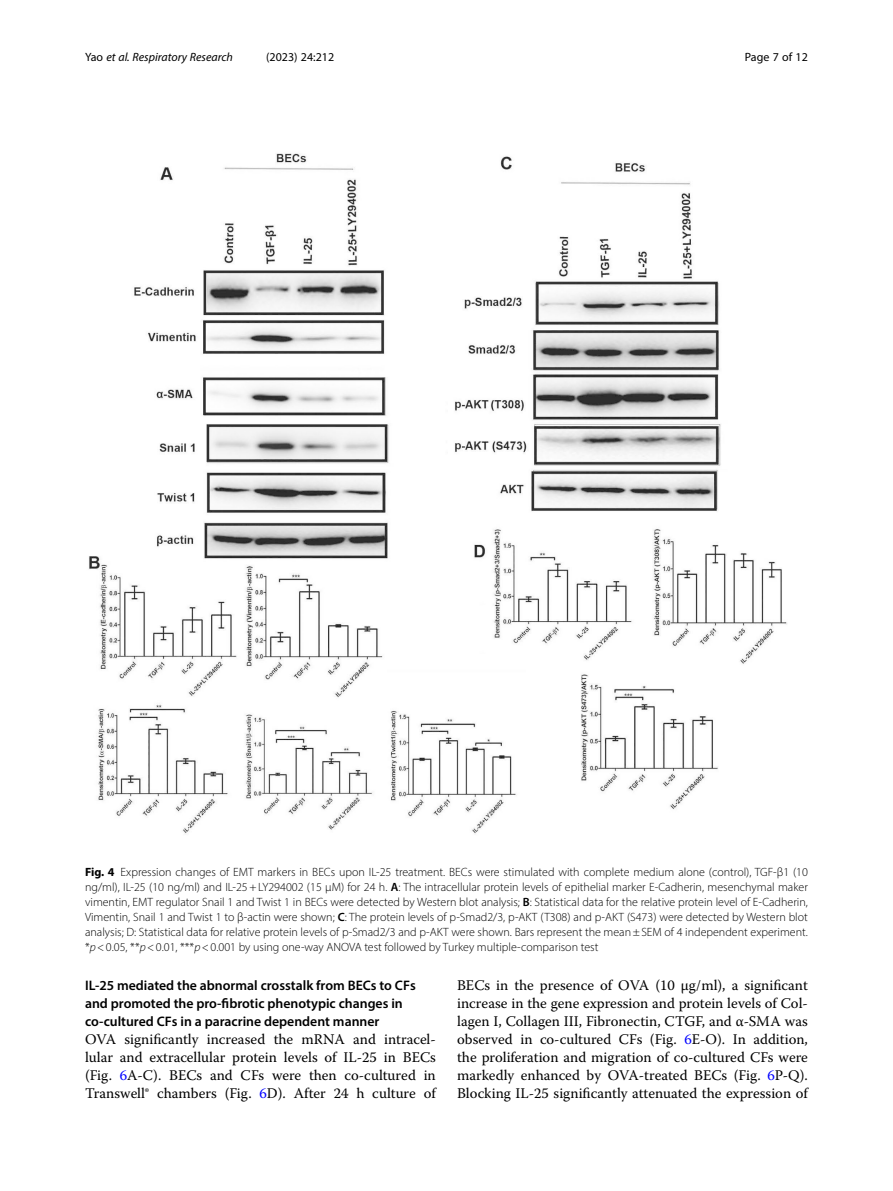
<style>
.page{position:relative;width:893px;height:1191px;background:#fff}
.page>*{position:absolute;margin:0;border:0;box-sizing:border-box;transform-origin:0 0}
.Body_Text{font:14.7px/18px "Warnock Pro";color:#000;text-align:justify}
.Head_2{font:600 13.8px/18px "Myriad Pro";color:#000}
.Figure_Caption{font:300 12px/15px "Myriad Pro";color:#000;text-align:justify}
.t1{font:italic 12px "Myriad Pro";color:#000}
.t2{font:12px "Myriad Pro";color:#000}
.s1{font-style:normal}
.s2{font-weight:700}
.s3{font-weight:600}
.s4{font-style:italic}
.s5{color:#00f}
</style>
<div class="page">
<img style="left:89px;top:153px;width:698px;height:681px">
<p class="t1" style="left:85px;top:50px;width:149px"><span class="s1">Yao</span> et al. Respiratory Research</p>
<p class="t2" style="left:266px;top:50px;width:70px">(2023) 24:212</p>
<p class="t2" style="left:745px;top:50px;width:65px">Page 7 of 12</p>
<p class="Figure_Caption" style="left:85px;top:864px;width:724px"><span class="s2">Fig. 4</span> Expression changes of EMT markers in BECs upon IL-25 treatment. BECs were stimulated with complete medium alone (control), TGF-β1 (10 ng/ml), IL-25 (10 ng/ml) and IL-25+LY294002 (15 μM) for 24 h. <span class="s3">A</span>: The intracellular protein levels of epithelial marker E-Cadherin, mesenchymal maker vimentin, EMT regulator Snail 1 and Twist 1 in BECs were detected by Western blot analysis; <span class="s3">B</span>: Statistical data for the relative protein level of E-Cadherin, Vimentin, Snail 1 and Twist 1 to β-actin were shown; <span class="s3">C</span>: The protein levels of p-Smad2/3, p-AKT (T308) and p-AKT (S473) were detected by Western blot analysis; D: Statistical data for relative protein levels of p-Smad2/3 and p-AKT were shown. Bars represent the mean±SEM of 4 independent experiment. *<span class="s4">p</span>&lt;0.05, **<span class="s4">p</span>&lt;0.01, ***<span class="s4">p</span>&lt;0.001 by using one-way ANOVA test followed by Turkey multiple-comparison test</p>
<p class="Head_2" style="left:85px;top:976px;width:332px">IL-25 mediated the abnormal crosstalk from BECs to CFs and promoted the pro-fibrotic phenotypic changes in co-cultured CFs in a paracrine dependent manner</p>
<p class="Body_Text" style="left:85px;top:1030px;width:352px">OVA significantly increased the mRNA and intracel&shy;lular and extracellular protein levels of IL-25 in BECs (Fig. <span class="s5">6</span>A-C). BECs and CFs were then co-cultured in Transwell® chambers (Fig. <span class="s5">6</span>D). After 24 h culture of</p>
<p class="Body_Text" style="left:457px;top:976px;width:352px">BECs in the presence of OVA (10 μg/ml), a significant increase in the gene expression and protein levels of Col&shy;lagen I, Collagen III, Fibronectin, CTGF, and α-SMA was observed in co-cultured CFs (Fig. <span class="s5">6</span>E-O). In addition, the proliferation and migration of co-cultured CFs were markedly enhanced by OVA-treated BECs (Fig. <span class="s5">6</span>P-Q).<br>Blocking IL-25 significantly attenuated the expression of</p>
</div>
